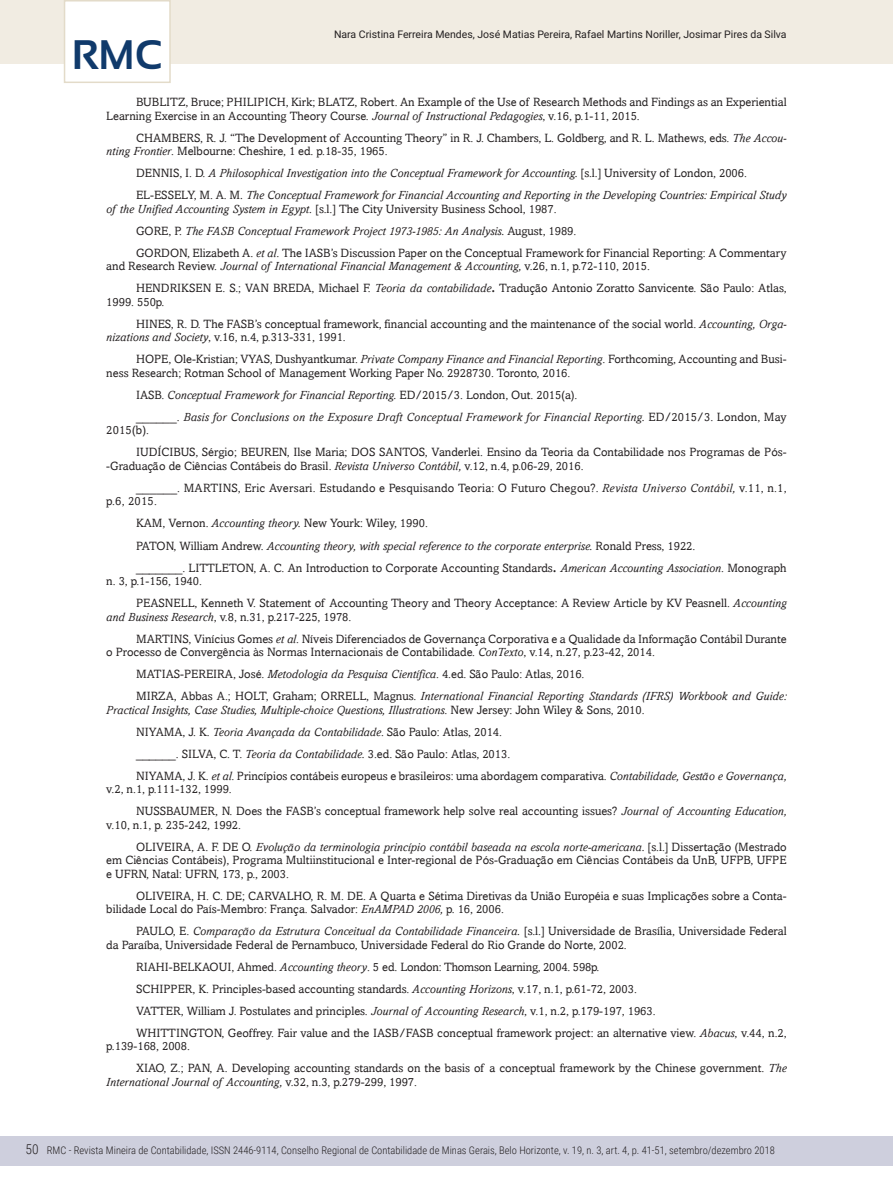
<style>
.page{position:relative;width:893px;height:1191px;background:#fff}
.page>*{position:absolute;margin:0;border:0;box-sizing:border-box;transform-origin:0 0}
.t1{font:700 41.25px "Sansation";color:#103a6b}
.t2{font:300 13.5px "Roboto Condensed";color:#231f20}
.referencias{font:12px/13.5px "Amasis";color:#231f20}
.referencias-2{font:italic 12px/13.5px "Amasis";color:#231f20}
.referencias-3{font:12px/13.5px "Amasis";letter-spacing:.02em;color:#231f20}
.t3{font:300 10.5px "Roboto Condensed";color:#231f20}
.t4{font:10.5px "Roboto";color:#231f20}
.s1{font-style:italic}
.s2{font-style:normal}
.s3{font-weight:700}
</style>
<div class="page">
<div style="left:0;top:1135px;width:893px;height:30px;background:#cecfdd"></div>
<div style="left:0;top:0;width:893px;height:64px;background:#f1ece2"></div>
<div style="left:64px;top:0;width:107px;height:83px;background:#fff;border:2px solid #e3dbc9"></div>
<p class="t4" style="left:334px;top:27px;width:454px">Nara Cristina Ferreira Mendes, José Matias Pereira, Rafael Martins Noriller, Josimar Pires da Silva</p>
<h1 class="t1" style="left:72px;top:32px;width:92px">RMC</h1>
<p class="referencias" style="left:106px;top:95px;width:682px;text-indent:30px">BUBLITZ, Bruce; PHILIPICH, Kirk; BLATZ, Robert. An Example of the Use of Research Methods and Findings as an Experiential<br>Learning Exercise in an Accounting Theory Course. <span class="s1">Journal of Instructional Pedagogies</span>, v.16, p.1-11, 2015.</p>
<p class="referencias" style="left:106px;top:131px;width:682px;text-indent:30px">CHAMBERS, R. J. “The Development of Accounting Theory” in R. J. Chambers, L. Goldberg, and R. L. Mathews, eds. <span class="s1">The Accou&shy;nting Frontier</span>. Melbourne: Cheshire, 1 ed. p.18-35, 1965.</p>
<p class="referencias-2" style="left:136px;top:166px;width:612px"><span class="s2">DENNIS, I. D.</span> A Philosophical Investigation into the Conceptual Framework for Accounting. <span class="s2">[s.l.] University of London, 2006.</span></p>
<p class="referencias-2" style="left:106px;top:188px;width:682px;text-indent:30px"><span class="s2">EL-ESSELY, M. A. M</span>. The Conceptual Framework for Financial Accounting and Reporting in the Developing Countries: Empirical Study of the Unified Accounting System in Egypt. <span class="s2">[s.l.] The City University Business School, 1987.</span></p>
<p class="referencias-2" style="left:136px;top:224px;width:442px"><span class="s2">GORE, P.</span> The FASB Conceptual Framework Project 1973-1985: An Analysis. <span class="s2">August, 1989.</span></p>
<p class="referencias" style="left:106px;top:246px;width:682px;text-indent:30px">GORDON, Elizabeth A. <span class="s1">et al</span>. The IASB’s Discussion Paper on the Conceptual Framework for Financial Reporting: A Commentary and Research Review. <span class="s1">Journal of International Financial Management &amp; Accounting,</span> v.26, n.1, p.72-110, 2015.</p>
<p class="referencias" style="left:106px;top:281px;width:682px;text-indent:30px">HENDRIKSEN E. S.; VAN BREDA, Michael F. <span class="s1">Teoria da contabilidade</span><span class="s3">.</span> Tradução Antonio Zoratto Sanvicente. São Paulo: Atlas,<br>1999. 550p.</p>
<p class="referencias" style="left:106px;top:317px;width:682px;text-indent:30px">HINES, R. D. The FASB’s conceptual framework, financial accounting and the maintenance of the social world. <span class="s1">Accounting, Orga&shy;nizations and Society</span>, v.16, n.4, p.313-331, 1991.</p>
<p class="referencias" style="left:106px;top:352px;width:682px;text-indent:30px">HOPE, Ole-Kristian; VYAS, Dushyantkumar. <span class="s1">Private Company Finance and Financial Reporting</span>. Forthcoming, Accounting and Busi&shy;ness Research; Rotman School of Management Working Paper No. 2928730. Toronto, 2016.</p>
<p class="referencias-2" style="left:136px;top:388px;width:443px"><span class="s2">IASB.</span> Conceptual Framework for Financial Reporting. <span class="s2">ED/2015/3. London, Out. 2015(a).</span></p>
<p class="referencias-2" style="left:106px;top:410px;width:682px;text-indent:30px"><span class="s2">______.</span> Basis for Conclusions on the Exposure Draft Conceptual Framework for Financial Reporting. <span class="s2">ED/2015/3. London, May<br>2015(b).</span></p>
<p class="referencias" style="left:106px;top:445px;width:682px;text-indent:30px">IUDÍCIBUS, Sérgio; BEUREN, Ilse Maria; DOS SANTOS, Vanderlei. Ensino da Teoria da Contabilidade nos Programas de Pós--Graduação de Ciências Contábeis do Brasil. <span class="s1">Revista Universo Contábil,</span> v.12, n.4, p.06-29, 2016.</p>
<p class="referencias-3" style="left:106px;top:481px;width:682px;text-indent:30px">______. MARTINS, Eric Aversari. Estudando e Pesquisando Teoria: O Futuro Chegou?. <span class="s1">Revista Universo Contábil,</span> v.11, n.1, p.6, 2015.</p>
<p class="referencias" style="left:136px;top:516px;width:293px">KAM, Vernon. <span class="s1">Accounting theory.</span> New Yourk: Wiley, 1990.</p>
<p class="referencias-2" style="left:136px;top:538px;width:561px"><span class="s2">PATON, William Andrew.</span> Accounting theory, with special reference to the corporate enterprise. <span class="s2">Ronald Press, 1922.</span></p>
<p class="referencias" style="left:106px;top:560px;width:682px;text-indent:30px">_______. LITTLETON, A. C. An Introduction to Corporate Accounting Standards<span class="s3">.</span> <span class="s1">American Accounting Association</span>. Monograph n. 3, p.1-156, 1940.</p>
<p class="referencias" style="left:106px;top:596px;width:682px;text-indent:30px">PEASNELL, Kenneth V. Statement of Accounting Theory and Theory Acceptance: A Review Article by KV Peasnell. <span class="s1">Accounting and Business Research</span>, v.8, n.31, p.217-225, 1978.</p>
<p class="referencias" style="left:106px;top:631px;width:682px;text-indent:30px">MARTINS, Vinícius Gomes <span class="s1">et al</span>. Níveis Diferenciados de Governança Corporativa e a Qualidade da Informação Contábil Durante o Processo de Convergência às Normas Internacionais de Contabilidade. <span class="s1">ConTexto</span>, v.14, n.27, p.23-42, 2014.</p>
<p class="referencias" style="left:136px;top:667px;width:450px">MATIAS-PEREIRA, José. <span class="s1">Metodologia da Pesquisa Científica</span>. 4.ed. São Paulo: Atlas, 2016.</p>
<p class="referencias-2" style="left:106px;top:689px;width:682px;text-indent:30px"><span class="s2">MIRZA, Abbas A.; HOLT, Graham; ORRELL, Magnus.</span> International Financial Reporting Standards (IFRS) Workbook and Guide:<br>Practical Insights, Case Studies, Multiple-choice Questions, Illustrations<span class="s2">. New Jersey: John Wiley &amp; Sons, 2010.</span></p>
<p class="referencias" style="left:136px;top:724px;width:367px">NIYAMA, J. K. <span class="s1">Teoria Avançada da Contabilidade</span>. São Paulo: Atlas, 2014.</p>
<p class="referencias" style="left:136px;top:746px;width:376px">______. SILVA, C. T. <span class="s1">Teoria da Contabilidade.</span> 3.ed. São Paulo: Atlas, 2013.</p>
<p class="referencias" style="left:106px;top:768px;width:682px;text-indent:30px">NIYAMA, J. K. <span class="s1">et al</span>. Princípios contábeis europeus e brasileiros: uma abordagem comparativa. <span class="s1">Contabilidade, Gestão e Governança, </span>v.2, n.1, p.111-132, 1999.</p>
<p class="referencias" style="left:106px;top:804px;width:682px;text-indent:30px">NUSSBAUMER, N. Does the FASB’s conceptual framework help solve real accounting issues? <span class="s1">Journal of Accounting Education, </span>v.10, n.1, p. 235-242, 1992.</p>
<p class="referencias" style="left:106px;top:839px;width:682px;text-align:justify;text-indent:30px">OLIVEIRA, A. F. DE O. <span class="s1">Evolução da terminologia princípio contábil baseada na escola norte-americana.</span> [s.l.] Dissertação (Mestrado em Ciências Contábeis), Programa Multiinstitucional e Inter-regional de Pós-Graduação em Ciências Contábeis da UnB, UFPB, UFPE e UFRN, Natal: UFRN, 173, p., 2003.</p>
<p class="referencias" style="left:106px;top:888px;width:682px;text-indent:30px">OLIVEIRA, H. C. DE; CARVALHO, R. M. DE. A Quarta e Sétima Diretivas da União Européia e suas Implicações sobre a Conta&shy;bilidade Local do País-Membro: França. Salvador: <span class="s1">EnAMPAD 2006,</span> p. 16, 2006.</p>
<p class="referencias" style="left:106px;top:924px;width:682px;text-indent:30px">PAULO, E. <span class="s1">Comparação da Estrutura Conceitual da Contabilidade Financeira.</span> [s.l.] Universidade de Brasília, Universidade Federal da Paraíba, Universidade Federal de Pernambuco, Universidade Federal do Rio Grande do Norte, 2002.</p>
<p class="referencias" style="left:136px;top:959px;width:465px">RIAHI-BELKAOUI, Ahmed. <span class="s1">Accounting theory</span>. 5 ed. London: Thomson Learning, 2004. 598p.</p>
<p class="referencias" style="left:136px;top:981px;width:502px">SCHIPPER, K. Principles-based accounting standards. <span class="s1">Accounting Horizons</span>, v.17, n.1, p.61-72, 2003.</p>
<p class="referencias" style="left:136px;top:1003px;width:521px">VATTER, William J. Postulates and principles. <span class="s1">Journal of Accounting Research</span>, v.1, n.2, p.179-197, 1963.</p>
<p class="referencias" style="left:106px;top:1025px;width:682px;text-indent:30px">WHITTINGTON, Geoffrey. Fair value and the IASB/FASB conceptual framework project: an alternative view. <span class="s1">Abacus</span>, v.44, n.2, p.139-168, 2008.</p>
<p class="referencias" style="left:106px;top:1061px;width:682px;text-indent:30px">XIAO, Z.; PAN, A. Developing accounting standards on the basis of a conceptual framework by the Chinese government. <span class="s1">The<br>International Journal of Accounting,</span> v.32, n.3, p.279-299, 1997.</p>
<p class="t2" style="left:26px;top:1140px;width:15px">50</p>
<p class="t3" style="left:47px;top:1143px;width:730px">RMC - Revista Mineira de Contabilidade, ISSN 2446-9114, Conselho Regional de Contabilidade de Minas Gerais, Belo Horizonte, v. 19, n. 3, art. 4, p. 41-51, setembro/dezembro 2018</p>
</div>
